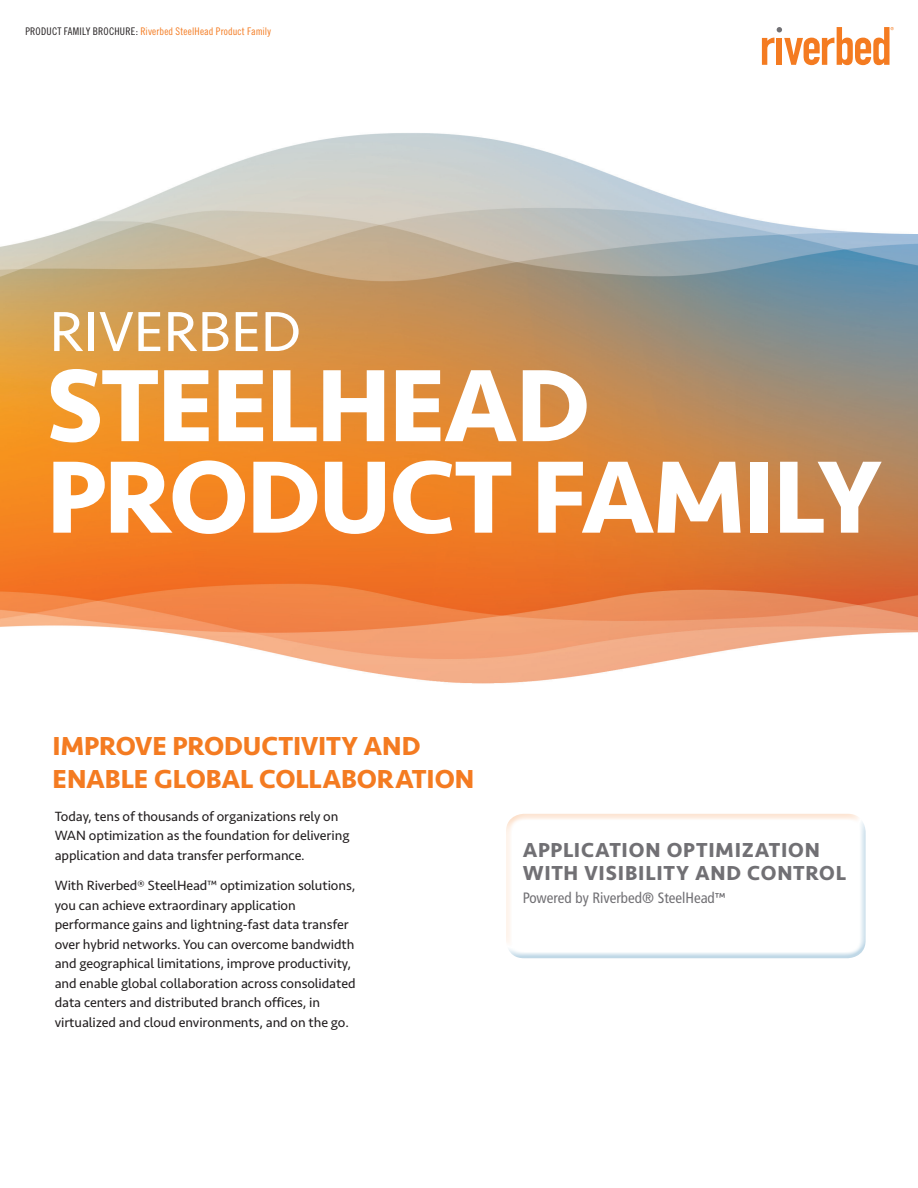
<style>
.page{position:relative;width:918px;height:1188px;background:#fff}
.page>*{position:absolute;margin:0;border:0;box-sizing:border-box;transform-origin:0 0}
.Headline_Big{font:700 106.5px "Seravek Basic";letter-spacing:-.02em;color:#fff}
.t1{font:58.5px "Seravek Basic";color:#fff}
.Subtitle{font:700 27px/33px "Seravek Basic";letter-spacing:-.005em;color:#f47b21}
.Call_out_box_headine{font:700 21px/22.5px "Seravek Basic";letter-spacing:.04em;color:#717074}
.Bullet_Sidebar{font:condensed 15px "Frutiger";color:#717074}
.INTRO_COPY{font:13.8px/19.5px "Seravek Basic";letter-spacing:-.005em;color:#231f20}
.t2{font:10.5px "Trade Gothic Cond Eighteen";letter-spacing:.015em;color:#f47b21}
.s1{color:#231f20}
.s2{font-family:"Seravek Basic";font-weight:500;font-stretch:normal}
</style>
<div class="page">
<img style="left:0;top:133px;width:918px;height:551px">
<svg style="left:762px;top:27px;width:132px;height:38px"></svg>
<div style="left:506px;top:813px;width:361px;height:137px;background:#f47b21;opacity:.27"></div>
<div style="left:506px;top:818px;width:361px;height:142px;background:#3281b0;opacity:.31"></div>
<p class="t2" style="left:25px;top:25px;width:247px"><span class="s1">PRODUCT FAMILY BROCHURE:</span> Riverbed SteelHead Product Family</p>
<p class="t1" style="left:50px;top:296px;width:253px">RIVERBED</p>
<p class="Headline_Big" style="left:46px;top:340px;width:545px">STEELHEAD</p>
<p class="Headline_Big" style="left:46px;top:431px;width:836px">PRODUCT FAMILY</p>
<p class="Subtitle" style="left:52px;top:729px;width:423px">IMPROVE PRODUCTIVITY AND<br>ENABLE GLOBAL COLLABORATION</p>
<p class="INTRO_COPY" style="left:55px;top:806px;width:296px">Today, tens of thousands of organizations rely on<br>WAN optimization as the foundation for delivering application and data transfer performance.</p>
<p class="INTRO_COPY" style="left:55px;top:876px;width:302px">With Riverbed® SteelHead™ optimization solutions, you can achieve extraordinary application performance gains and lightning-fast data transfer over hybrid networks. You can overcome bandwidth and geographical limitations, improve productivity, and enable global collaboration across consolidated data centers and distributed branch offices, in virtualized and cloud environments, and on the go.</p>
<p class="Call_out_box_headine" style="left:523px;top:838px;width:325px">APPLICATION OPTIMIZATION<br>WITH VISIBILITY AND CONTROL</p>
<p class="Bullet_Sidebar" style="left:523px;top:889px;width:204px">Powered by Riverbed® SteelHead<span class="s2">™</span></p>
</div>
